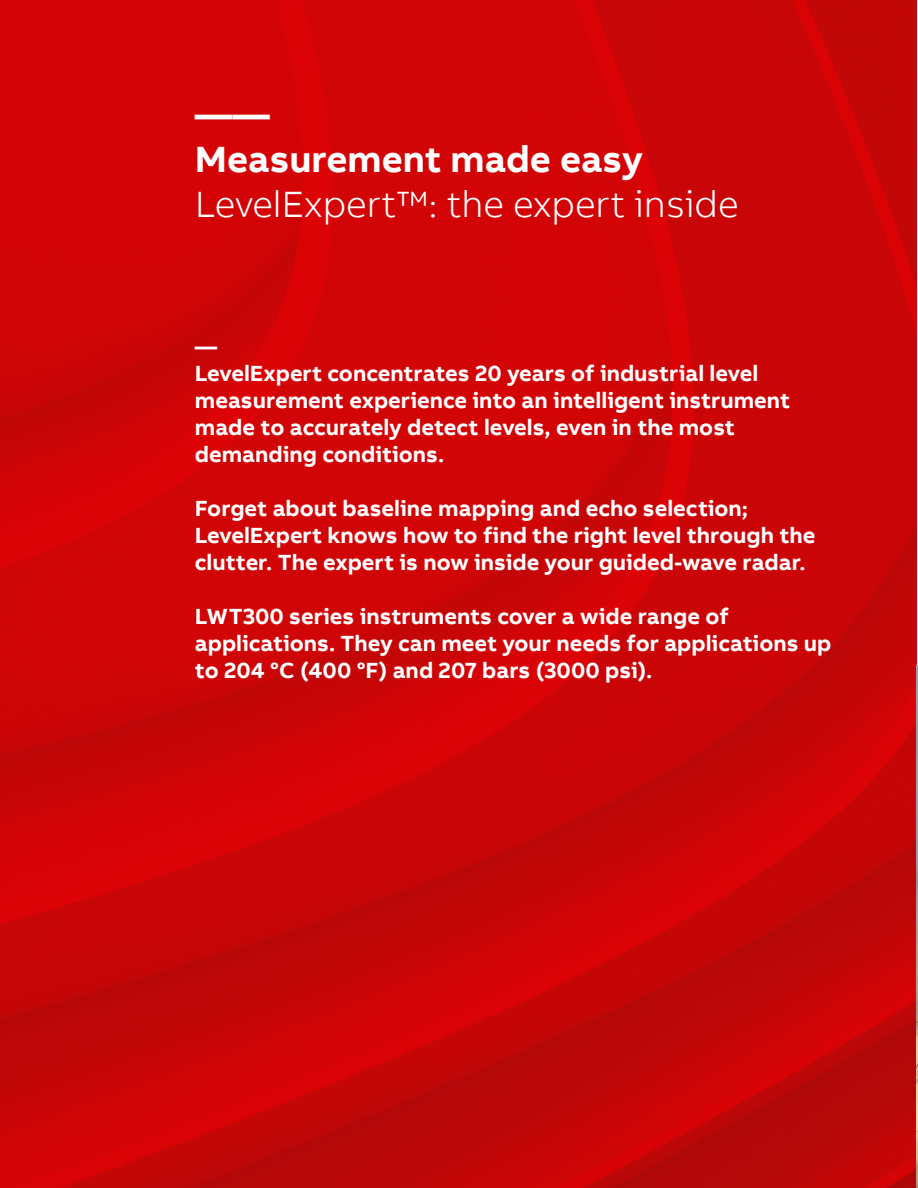
<style>
.page{position:relative;width:918px;height:1188px;background:#fff}
.page>*{position:absolute;margin:0;border:0;box-sizing:border-box;transform-origin:0 0}
.Strapline_25pt_30pt{font:300 37.5px "AB Bvoice";color:#fff}
.MME_25pt_30pt{font:700 37.5px "AB Bvoice";color:#fff}
.FandB_Title_15pt_18p{font:700 22.5px/27px "AB Bvoice";color:#fff}
</style>
<div class="page">
<img style="left:0;top:0;width:917px;height:1188px">
<img style="left:916px;top:665px;width:2px;height:523px">
<p class="MME_25pt_30pt" style="left:195px;top:90px;width:76px">——</p>
<p class="MME_25pt_30pt" style="left:195px;top:135px;width:449px">Measurement made easy</p>
<p class="Strapline_25pt_30pt" style="left:195px;top:182px;width:545px">LevelExpert™: the expert inside</p>
<p class="FandB_Title_15pt_18p" style="left:195px;top:333px;width:24px">—</p>
<p class="FandB_Title_15pt_18p" style="left:195px;top:360px;width:597px">LevelExpert concentrates 20 years of industrial level measurement experience into an intelligent instrument made to accurately detect levels, even in the most demanding conditions.</p>
<p class="FandB_Title_15pt_18p" style="left:195px;top:495px;width:622px">Forget about baseline mapping and echo selection;<br>LevelExpert knows how to find the right level through the clutter. The expert is now inside your guided-wave radar.</p>
<p class="FandB_Title_15pt_18p" style="left:195px;top:603px;width:638px">LWT300 series instruments cover a wide range of applications. They can meet your needs for applications up to 204 °C (400 °F) and 207 bars (3000 psi).</p>
</div>
